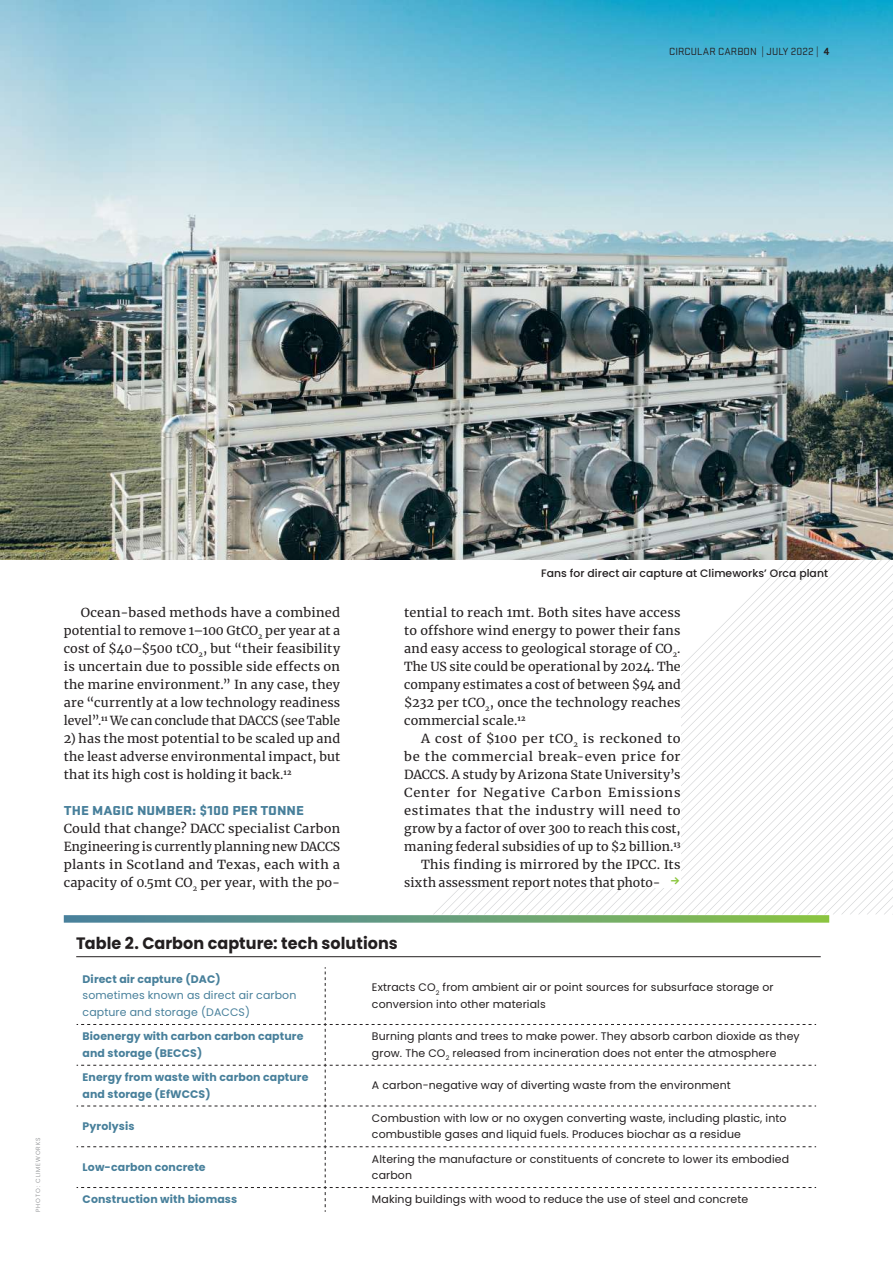
<style>
.page{position:relative;width:893px;height:1263px;background:#fff}
.page>*{position:absolute;margin:0;border:0;box-sizing:border-box;transform-origin:0 0}
.t1{font:700 16.5px "Poppins";letter-spacing:.005em;color:#231f20}
.t2{font:900 13.5px "Stratum 1";color:#48809b;scale:1.1 1}
.t3{font:12.45px/18px "Merriweather";letter-spacing:.015em;color:#231f20;text-align:justify}
.t4{font:12.45px/18px "Merriweather";letter-spacing:.015em;color:#231f20;text-align:justify;scale:1.04 1}
.t5{font:12.45px "Merriweather";letter-spacing:.045em;color:#231f20;scale:1.04 1}
.t6{font:12.45px "Merriweather";letter-spacing:.04em;color:#231f20;scale:1.04 1}
.t7{font:12.45px "Merriweather";letter-spacing:.06em;color:#231f20;scale:1.04 1}
.t8{font:12.45px "Merriweather";letter-spacing:.035em;color:#231f20;scale:1.04 1}
.t9{font:10.95px/16.5px "Poppins";letter-spacing:.01em;color:#231f20}
.t10{font:700 10.95px/16.5px "Poppins";letter-spacing:.01em;color:#48809b}
.t11{font:10.95px/16.5px "Poppins";letter-spacing:.01em;color:#48809b}
.t12{font:500 10.8px "Poppins";letter-spacing:.005em;color:#231f20}
.t13{font:10.8px "Stratum 1";letter-spacing:.005em;color:#231f20}
.t14{font:300 6px "Poppins";letter-spacing:.15em;color:#808285}
.s1{font-weight:700}
</style>
<div class="page">
<svg style="left:432px;top:559px;width:461px;height:356px"></svg>
<svg style="left:64px;top:915px;width:765px;height:8px;background:#71a67f"></svg>
<img style="left:0;top:0;width:893px;height:559px">
<div style="left:404px;top:600px;width:277px;height:287px;background:#fff"></div>
<svg style="left:77px;top:967px;width:739px;height:245px"></svg>
<hr style="left:76px;top:956px;width:745px;height:1px;background:#231f20">
<p class="t13" style="left:669px;top:46px;width:162px">CIRCULAR CARBON | JULY 2022 | <span class="s1">4</span></p>
<p class="t14" style="left:35px;top:1212px;width:76px;rotate:-90deg">PHOTO: CLIMEWORKS</p>
<p class="t4" style="left:64px;top:604px;width:267px;text-indent:17px">Ocean-based methods have a combined potential to remove 1–100 GtCO<sub>2</sub> per year at a cost of $40–$500 tCO<sub>2</sub>, but “their feasibility is uncertain due to possible side effects on the marine environment.” In any case, they are “currently at a low technology readiness level”.<sup>11</sup> We can conclude that DACCS (see Table</p>
<p class="t3" style="left:64px;top:730px;width:278px">2) has the most potential to be scaled up and the least adverse environmental impact, but that its high cost is holding it back.<sup>12</sup></p>
<p class="t2" style="left:64px;top:804px;width:220px">THE MAGIC NUMBER: $100 PER TONNE</p>
<p class="t3" style="left:64px;top:820px;width:278px">Could that change? DACC specialist Carbon Engineering is currently planning new DACCS plants in Scotland and Texas, each with a capacity of 0.5mt CO<sub>2</sub> per year, with the po-</p>
<p class="t12" style="left:541px;top:569px;width:288px">Fans for direct air capture at Climeworks’ Orca plant</p>
<p class="t3" style="left:404px;top:604px;width:278px">tential to reach 1mt. Both sites have access to offshore wind energy to power their fans and easy access to geological storage of CO<sub>2</sub>.<br>The US site could be operational by 2024. The company estimates a cost of between $94 and $232 per tCO<sub>2</sub>, once the technology reaches commercial scale.<sup>12</sup></p>
<p class="t8" style="left:421px;top:732px;width:251px">A cost of $100 per tCO<sub>2</sub> is reckoned to</p>
<p class="t6" style="left:404px;top:750px;width:267px">be the commercial break-even price for</p>
<p class="t3" style="left:404px;top:766px;width:278px">DACCS. A study by Arizona State University’s</p>
<p class="t7" style="left:404px;top:786px;width:267px">Center for Negative Carbon Emissions</p>
<p class="t5" style="left:404px;top:804px;width:267px">estimates that the industry will need to</p>
<p class="t3" style="left:404px;top:820px;width:278px">grow by a factor of over 300 to reach this cost,</p>
<p class="t3" style="left:404px;top:838px;width:278px">maning federal subsidies of up to $2 billion.<sup>13</sup></p>
<p class="t3" style="left:421px;top:856px;width:261px">This finding is mirrored by the IPCC. Its</p>
<p class="t3" style="left:404px;top:874px;width:258px">sixth assessment report notes that photo-</p>
<h1 class="t1" style="left:76px;top:934px;width:323px">Table 2. Carbon capture: tech solutions</h1>
<p class="t10" style="left:83px;top:971px;width:140px">Direct air capture (DAC)</p>
<p class="t11" style="left:83px;top:987px;width:215px">sometimes known as direct air carbon capture and storage (DACCS)</p>
<p class="t9" style="left:372px;top:979px;width:403px">Extracts CO<sub>2</sub> from ambient air or point sources for subsurface storage or conversion into other materials</p>
<p class="t10" style="left:83px;top:1028px;width:222px">Bioenergy with carbon carbon capture and storage (BECCS)</p>
<p class="t9" style="left:372px;top:1028px;width:429px">Burning plants and trees to make power. They absorb carbon dioxide as they grow. The CO<sub>2</sub> released from incineration does not enter the atmosphere</p>
<p class="t10" style="left:83px;top:1069px;width:227px">Energy from waste with carbon capture and storage (EfWCCS)</p>
<p class="t9" style="left:372px;top:1077px;width:360px">A carbon-negative way of diverting waste from the environment</p>
<p class="t10" style="left:83px;top:1118px;width:53px">Pyrolysis</p>
<p class="t9" style="left:372px;top:1110px;width:416px">Combustion with low or no oxygen converting waste, including plastic, into combustible gases and liquid fuels. Produces biochar as a residue</p>
<p class="t10" style="left:83px;top:1159px;width:125px">Low-carbon concrete</p>
<p class="t9" style="left:372px;top:1150px;width:419px">Altering the manufacture or constituents of concrete to lower its embodied carbon</p>
<p class="t10" style="left:83px;top:1191px;width:156px">Construction with biomass</p>
<p class="t9" style="left:372px;top:1191px;width:378px">Making buildings with wood to reduce the use of steel and concrete</p>
</div>
